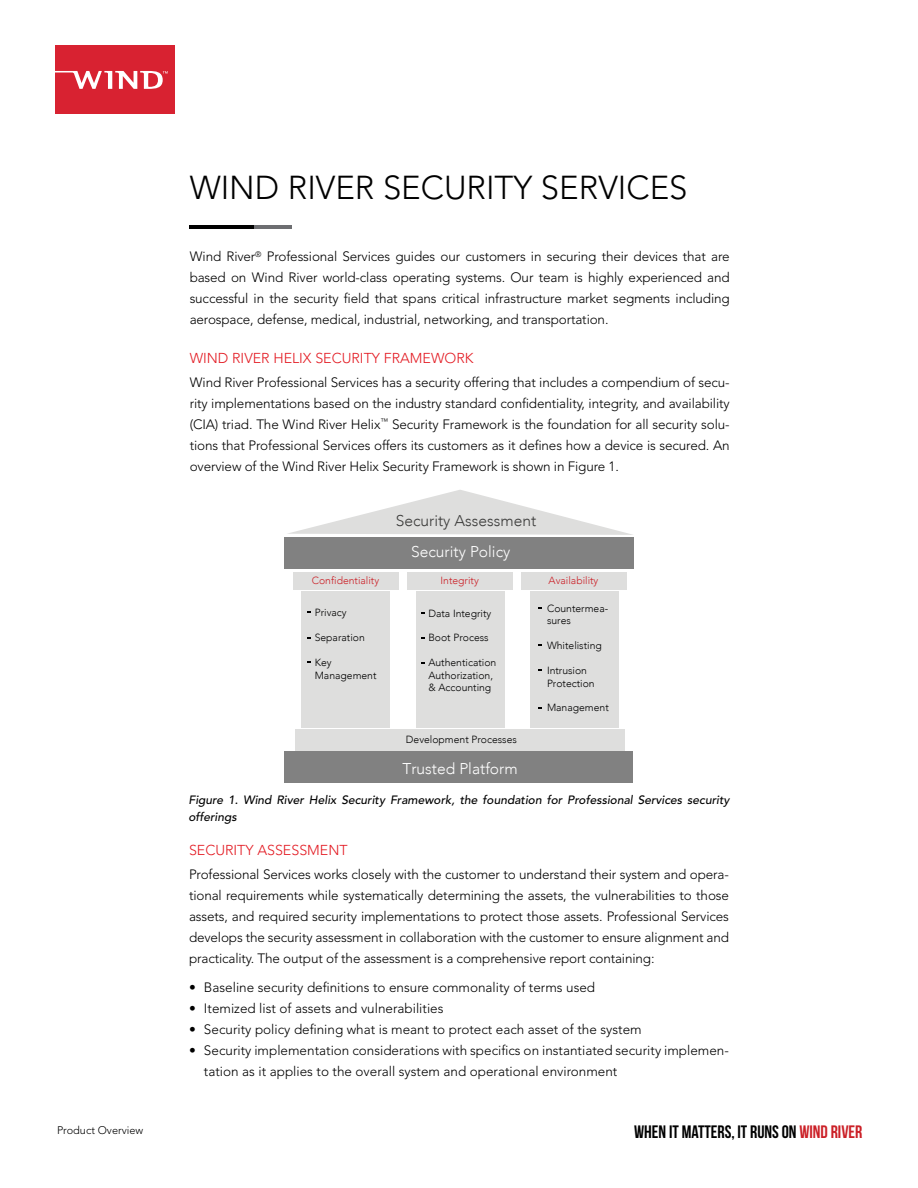
<style>
.page{position:relative;width:918px;height:1188px;background:#fff}
.page>*{position:absolute;margin:0;border:0;box-sizing:border-box;transform-origin:0 0}
.t1{font:300 32.85px "Avenir LT Std";color:#000}
.t2{font:18px "Bebas Neue";color:#000}
.t3{font:300 15.6px "Avenir";color:#fff}
.t4{font:300 15.6px "Avenir";color:#3c3c3b}
.t5{font:300 14.25px "Avenir LT Std";color:#e31b23}
.t6{font:300 13.5px/21px "Avenir LT Std";color:#000;text-align:justify}
.t7{font:italic 500 12px/16.5px "Avenir LT Std";color:#000}
.t8{font:300 10.95px "Avenir LT Std";color:#000}
.t9{font:300 10.35px/12.5px "Avenir";color:#000}
.t10{font:300 10.35px "Avenir";color:#cb2027}
.s1{color:#cb2027}
</style>
<div class="page">
<hr style="left:227px;top:225px;width:64px;height:4px;background:#6d6e71">
<hr style="left:189px;top:225px;width:65px;height:4px;background:#000">
<div style="left:295px;top:729px;width:329px;height:26px;background:#dededd"></div>
<div style="left:301px;top:591px;width:89px;height:137px;background:#dededd"></div>
<div style="left:293px;top:572px;width:105px;height:18px;background:#dededd"></div>
<div style="left:416px;top:591px;width:89px;height:137px;background:#dededd"></div>
<div style="left:407px;top:572px;width:106px;height:18px;background:#dededd"></div>
<div style="left:530px;top:591px;width:89px;height:137px;background:#dededd"></div>
<div style="left:522px;top:572px;width:105px;height:18px;background:#dededd"></div>
<svg style="left:288px;top:490px;width:345px;height:45px"></svg>
<div style="left:284px;top:752px;width:349px;height:31px;background:#818181"></div>
<div style="left:284px;top:537px;width:350px;height:31px;background:#818181"></div>
<div style="left:55px;top:45px;width:119px;height:69px;background:#d82231"></div>
<svg style="left:55px;top:71px;width:113px;height:18px"></svg>
<p class="t8" style="left:57px;top:1124px;width:88px">Product Overview</p>
<h1 class="t1" style="left:190px;top:168px;width:499px">WIND RIVER SECURITY SERVICES</h1>
<p class="t6" style="left:190px;top:246px;width:542px">Wind River<sup>®</sup> Professional Services guides our customers in securing their devices that are based on Wind River world-class operating systems. Our team is highly experienced and successful in the security field that spans critical infrastructure market segments including aerospace, defense, medical, industrial, networking, and transportation.</p>
<p class="t5" style="left:190px;top:350px;width:285px">WIND RIVER HELIX SECURITY FRAMEWORK</p>
<p class="t6" style="left:190px;top:372px;width:542px">Wind River Professional Services has a security offering that includes a compendium of secu&shy;rity implementations based on the industry standard confidentiality, integrity, and availability (CIA) triad. The Wind River Helix<sup>™</sup> Security Framework is the foundation for all security solu&shy;tions that Professional Services offers its customers as it defines how a device is secured. An overview of the Wind River Helix Security Framework is shown in Figure 1.</p>
<p class="t4" style="left:396px;top:511px;width:142px">Security Assessment</p>
<p class="t10" style="left:312px;top:575px;width:69px">Confidentiality</p>
<p class="t9" style="left:315px;top:606px;width:33px">Privacy</p>
<p class="t9" style="left:315px;top:631px;width:52px">Separation</p>
<p class="t9" style="left:315px;top:656px;width:63px">Key<br>Management</p>
<p class="t3" style="left:411px;top:543px;width:101px">Security Policy</p>
<p class="t10" style="left:441px;top:575px;width:40px">Integrity</p>
<p class="t10" style="left:549px;top:575px;width:51px">Availability</p>
<p class="t9" style="left:428px;top:607px;width:64px">Data Integrity</p>
<p class="t9" style="left:428px;top:632px;width:62px">Boot Process</p>
<p class="t9" style="left:428px;top:657px;width:69px">Authentication<br>Authorization, &amp; Accounting</p>
<p class="t9" style="left:406px;top:733px;width:113px">Development Processes</p>
<p class="t3" style="left:402px;top:759px;width:117px">Trusted Platform</p>
<p class="t9" style="left:547px;top:602px;width:63px">Countermea&shy;sures</p>
<p class="t9" style="left:547px;top:639px;width:56px">Whitelisting</p>
<p class="t9" style="left:547px;top:664px;width:49px">Intrusion<br>Protection</p>
<p class="t9" style="left:547px;top:702px;width:63px">Management</p>
<p class="t7" style="left:189px;top:792px;width:543px">Figure 1. Wind River Helix Security Framework, the foundation for Professional Services security offerings</p>
<p class="t5" style="left:189px;top:842px;width:160px">SECURITY ASSESSMENT</p>
<p class="t6" style="left:189px;top:864px;width:542px">Professional Services works closely with the customer to understand their system and opera&shy;tional requirements while systematically determining the assets, the vulnerabilities to those assets, and required security implementations to protect those assets. Professional Services develops the security assessment in collaboration with the customer to ensure alignment and practicality. The output of the assessment is a comprehensive report containing:</p>
<p class="t6" style="left:189px;top:977px;width:408px">• Baseline security definitions to ensure commonality of terms used</p>
<p class="t6" style="left:189px;top:998px;width:256px">• Itemized list of assets and vulnerabilities</p>
<p class="t6" style="left:189px;top:1019px;width:454px">• Security policy defining what is meant to protect each asset of the system</p>
<p class="t6" style="left:204px;top:1040px;width:526px;text-indent:-15px">• Security implementation considerations with specifics on instantiated security implemen&shy;tation as it applies to the overall system and operational environment</p>
<h2 class="t2" style="left:634px;top:1122px;width:230px">WHEN IT MATTERS, IT RUNS ON <span class="s1">WIND RIVER</span></h2>
</div>
